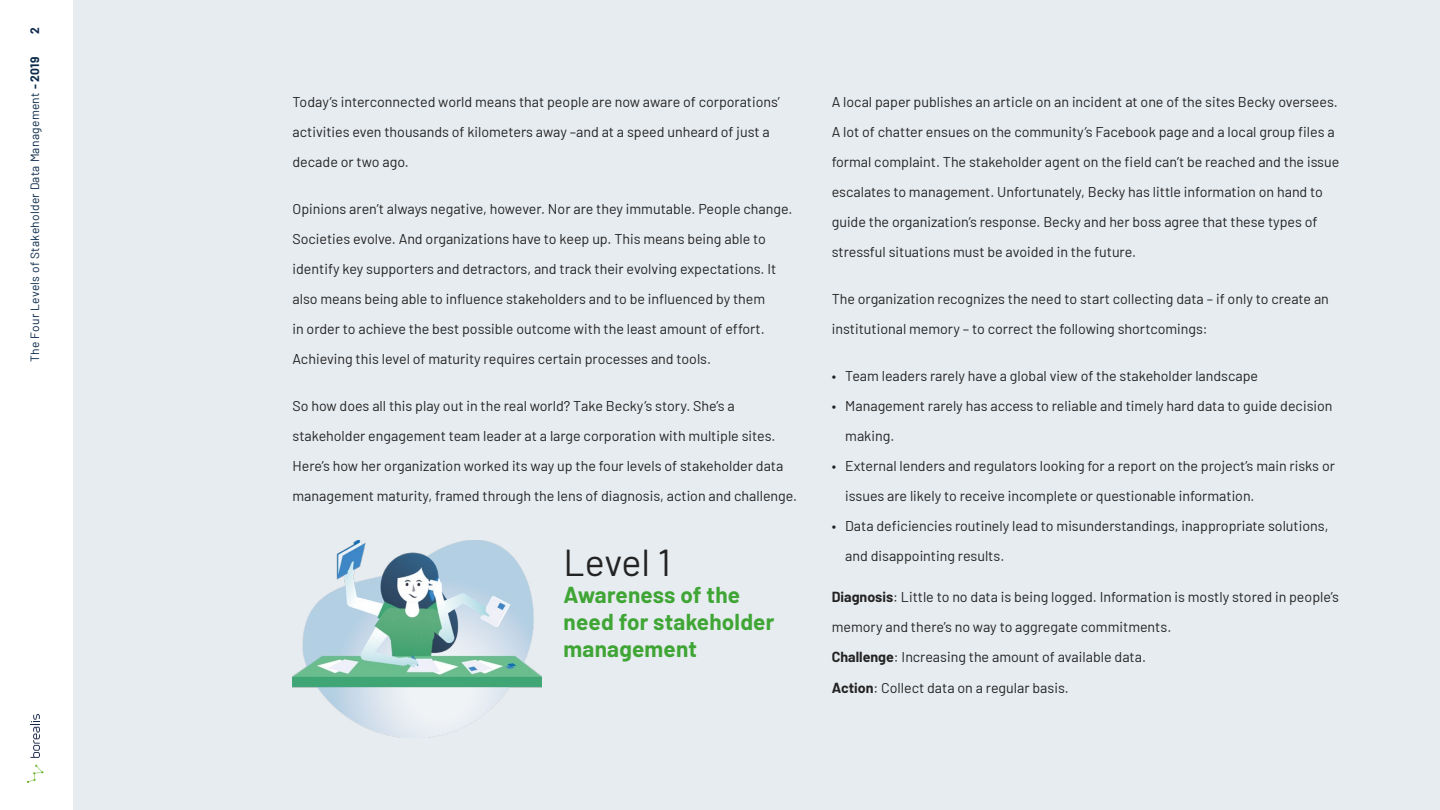
<style>
.page{position:relative;width:1440px;height:810px;background:#fff}
.page>*{position:absolute;margin:0;border:0;box-sizing:border-box;transform-origin:0 0}
.t1{font:37.5px "Barlow";letter-spacing:-.005em;color:#232323}
.t2{font:700 22.5px/27px "Barlow";letter-spacing:.01em;color:#3fa535}
.t3{font:14.25px/30px "Barlow";color:#232323}
.t4{font:12px "Barlow";letter-spacing:.025em;color:#092847}
.t5{font:700 12px "Barlow";color:#10284c}
.s1{font-weight:700}
</style>
<div class="page">
<div style="left:74px;top:0;width:1366px;height:810px;background:#e7ecf0"></div>
<svg style="left:30px;top:714px;width:10px;height:44px"></svg>
<svg style="left:27px;top:765px;width:17px;height:18px"></svg>
<img style="left:293px;top:540px;width:248px;height:198px">
<p class="t5" style="left:26px;top:34px;width:8px;rotate:-90deg">2</p>
<p class="t4" style="left:26px;top:362px;width:307px;rotate:-90deg">The Four Levels of Stakeholder Data Management <span class="s1">- 2019</span></p>
<p class="t3" style="left:292px;top:86px;width:489px">Today’s interconnected world means that people are now aware of corporations’ activities even thousands of kilometers away –and at a speed unheard of just a decade or two ago.</p>
<p class="t3" style="left:292px;top:193px;width:501px">Opinions aren’t always negative, however. Nor are they immutable. People change.<br>Societies evolve. And organizations have to keep up. This means being able to identify key supporters and detractors, and track their evolving expectations. It also means being able to influence stakeholders and to be influenced by them<br>in order to achieve the best possible outcome with the least amount of effort.<br>Achieving this level of maturity requires certain processes and tools.</p>
<p class="t3" style="left:292px;top:390px;width:506px">So how does all this play out in the real world? Take Becky’s story. She’s a stakeholder engagement team leader at a large corporation with multiple sites.<br>Here’s how her organization worked its way up the four levels of stakeholder data management maturity, framed through the lens of diagnosis, action and challenge.</p>
<h1 class="t1" style="left:564px;top:536px;width:109px">Level 1</h1>
<h2 class="t2" style="left:564px;top:580px;width:212px">Awareness of the need for stakeholder management</h2>
<p class="t3" style="left:832px;top:86px;width:509px">A local paper publishes an article on an incident at one of the sites Becky oversees.<br>A lot of chatter ensues on the community’s Facebook page and a local group files a formal complaint. The stakeholder agent on the field can’t be reached and the issue escalates to management. Unfortunately, Becky has little information on hand to guide the organization’s response. Becky and her boss agree that these types of stressful situations must be avoided in the future.</p>
<p class="t3" style="left:832px;top:283px;width:499px">The organization recognizes the need to start collecting data – if only to create an institutional memory – to correct the following shortcomings:</p>
<p class="t3" style="left:832px;top:360px;width:428px">• Team leaders rarely have a global view of the stakeholder landscape</p>
<p class="t3" style="left:845px;top:390px;width:489px;text-indent:-13px">• Management rarely has access to reliable and timely hard data to guide decision making.</p>
<p class="t3" style="left:845px;top:450px;width:491px;text-indent:-13px">• External lenders and regulators looking for a report on the project’s main risks or issues are likely to receive incomplete or questionable information.</p>
<p class="t3" style="left:845px;top:510px;width:485px;text-indent:-13px">• Data deficiencies routinely lead to misunderstandings, inappropriate solutions, and disappointing results.</p>
<p class="t3" style="left:832px;top:581px;width:509px"><span class="s1">Diagnosis</span>: Little to no data is being logged. Information is mostly stored in people’s memory and there’s no way to aggregate commitments.<br><span class="s1">Challenge</span>: Increasing the amount of available data.</p>
<p class="t3" style="left:832px;top:672px;width:239px"><span class="s1">Action</span>: Collect data on a regular basis.</p>
</div>
